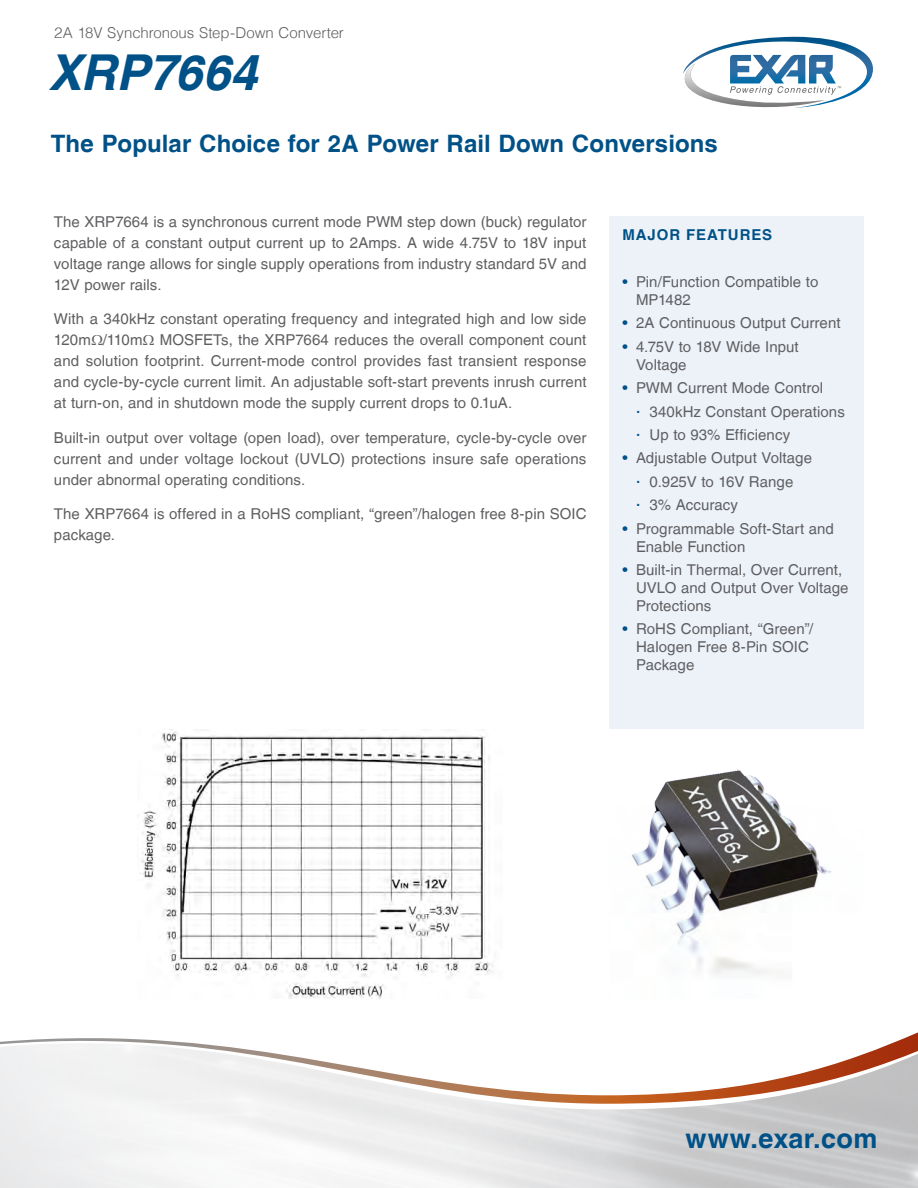
<style>
.page{position:relative;width:918px;height:1188px;background:#fff}
.page>*{position:absolute;margin:0;border:0;box-sizing:border-box;transform-origin:0 0}
.t1{font:italic 700 49.5px "Helvetica LT";letter-spacing:-.01em;color:#005187}
.t2{font:700 27px "Helvetica LT";letter-spacing:.015em;color:#005187}
.t3{font:700 24px "Helvetica LT";letter-spacing:.005em;color:#005187}
.t4{font:15px/21px "Helvetica LT";letter-spacing:.005em;color:#5f5f62}
.t5{font:300 15px "Helvetica LT";letter-spacing:-.005em;color:#5f5f62}
.t6{font:700 15px "Helvetica LT";letter-spacing:.06em;color:#005187}
.s1{color:#005187}
</style>
<div class="page">
<svg style="left:0;top:1032px;width:918px;height:72px"></svg>
<svg style="left:683px;top:37px;width:190px;height:71px"></svg>
<div style="left:609px;top:216px;width:255px;height:513px;background:#edf2f8"></div>
<img style="left:632px;top:770px;width:199px;height:205px">
<img style="left:140px;top:729px;width:353px;height:270px">
<p class="t5" style="left:54px;top:23px;width:291px">2A 18V Synchronous Step-Down Converter</p>
<p class="t1" style="left:49px;top:42px;width:210px">XRP7664</p>
<p class="t3" style="left:51px;top:129px;width:669px">The Popular Choice for 2A Power Rail Down Conversions</p>
<p class="t4" style="left:54px;top:211px;width:534px;text-align:justify">The XRP7664 is a synchronous current mode PWM step down (buck) regulator capable of a constant output current up to 2Amps. A wide 4.75V to 18V input voltage range allows for single supply operations from industry standard 5V and 12V power rails.</p>
<p class="t4" style="left:54px;top:308px;width:534px;text-align:justify">With a 340kHz constant operating frequency and integrated high and low side 120m /110m MOSFETs, the XRP7664 reduces the overall component count and solution footprint. Current-mode control provides fast transient response and cycle-by-cycle current limit. An adjustable soft-start prevents inrush current at turn-on, and in shutdown mode the supply current drops to 0.1uA.</p>
<p class="t4" style="left:54px;top:427px;width:534px;text-align:justify">Built-in output over voltage (open load), over temperature, cycle-by-cycle over current and under voltage lockout (UVLO) protections insure safe operations under abnormal operating conditions.</p>
<p class="t4" style="left:54px;top:503px;width:534px">The XRP7664 is offered in a RoHS compliant, “green”/halogen free 8-pin SOIC package.</p>
<p class="t6" style="left:622px;top:226px;width:151px">MAJOR FEATURES</p>
<p class="t4" style="left:636px;top:273px;width:184px;line-height:18px;text-indent:-14px"><span class="s1">•</span> Pin/Function Compatible to<br>MP1482</p>
<p class="t4" style="left:622px;top:313px;width:220px"><span class="s1">•</span> 2A Continuous Output Current</p>
<p class="t4" style="left:636px;top:338px;width:164px;line-height:18px;text-indent:-14px"><span class="s1">•</span> 4.75V to 18V Wide Input<br>Voltage</p>
<p class="t4" style="left:622px;top:377px;width:202px"><span class="s1">•</span> PWM Current Mode Control</p>
<p class="t4" style="left:650px;top:401px;width:197px">340kHz Constant Operations</p>
<p class="t4" style="left:650px;top:424px;width:142px">Up to 93% Efficiency</p>
<p class="t4" style="left:622px;top:448px;width:191px"><span class="s1">•</span> Adjustable Output Voltage</p>
<p class="t4" style="left:650px;top:471px;width:145px">0.925V to 16V Range</p>
<p class="t4" style="left:650px;top:494px;width:90px">3% Accuracy</p>
<p class="t4" style="left:636px;top:519px;width:199px;line-height:18px;text-indent:-14px"><span class="s1">•</span> Programmable Soft-Start and<br>Enable Function</p>
<p class="t4" style="left:636px;top:561px;width:214px;line-height:18px;text-indent:-14px"><span class="s1">•</span> Built-in Thermal, Over Current,<br>UVLO and Output Over Voltage<br>Protections</p>
<p class="t4" style="left:636px;top:620px;width:179px;line-height:18px;text-indent:-14px"><span class="s1">•</span> RoHS Compliant, “Green”/<br>Halogen Free 8-Pin SOIC<br>Package</p>
<p class="t2" style="left:686px;top:1122px;width:193px">www.exar.com</p>
</div>
